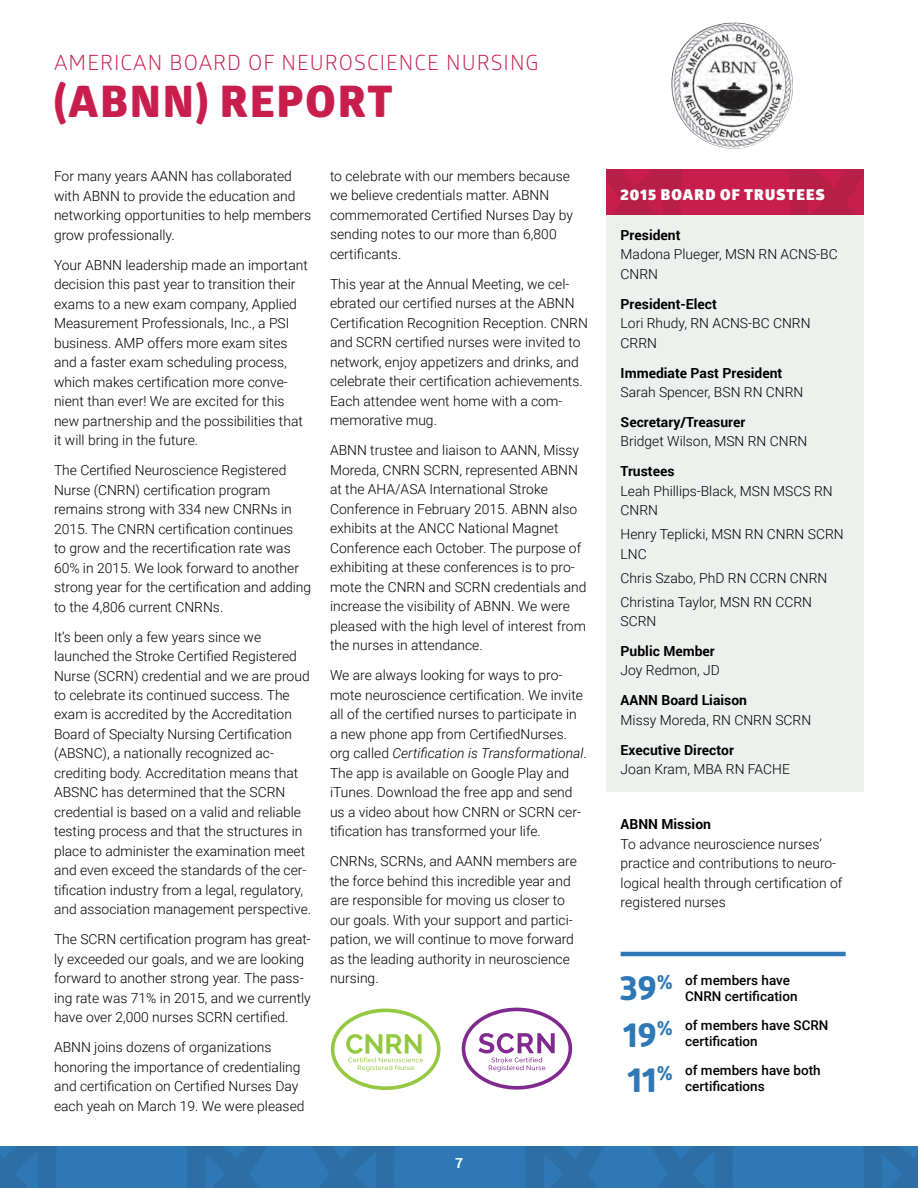
<style>
.page{position:relative;width:918px;height:1188px;background:#fff}
.page>*{position:absolute;margin:0;border:0;box-sizing:border-box;transform-origin:0 0}
.Headline_3{font:800 43.5px "Glober";letter-spacing:.05em;color:#c81e4d}
.A-body_noindent{font:700 34.5px "Globerx";color:#2e78b6}
.Headline_3-2{font:21px "Glober";letter-spacing:.05em;color:#c81e4d}
.Headline_4{font:900 15px "Glober";letter-spacing:.08em;color:#fff}
.A-body_noindent-2{font:300 13.8px/19.5px "Roboto";color:#000}
.A-body_head1{font:700 13.8px "Roboto";color:#000}
.t1{font:700 13.8px "Roboto";color:#fff}
.A-body_noindent-3{font:500 13.5px/16.5px "Roboto";color:#000}
.s1{font-style:italic}
</style>
<div class="page">
<svg style="left:0;top:1146px;width:918px;height:42px;background:#2d74b0"></svg>
<img style="left:694px;top:22px;width:38px;height:13px">
<div style="left:606px;top:195px;width:258px;height:597px;background:#edf1ee"></div>
<svg style="left:606px;top:169px;width:258px;height:46px;background:#c01e4a"></svg>
<svg style="left:331px;top:1009px;width:110px;height:81px"></svg>
<svg style="left:462px;top:1008px;width:110px;height:82px"></svg>
<hr style="left:621px;top:952px;width:225px;height:4px;background:#2e78b6">
<p class="Headline_3-2" style="left:54px;top:48px;width:486px">AMERICAN BOARD OF NEUROSCIENCE NURSING</p>
<p class="Headline_3" style="left:54px;top:69px;width:340px">(ABNN) REPORT</p>
<p class="A-body_noindent-2" style="left:54px;top:166px;width:259px">For many years AANN has collaborated with ABNN to provide the education and networking opportunities to help members grow professionally.</p>
<p class="A-body_noindent-2" style="left:54px;top:254px;width:255px">Your ABNN leadership made an important decision this past year to transition their exams to a new exam company, Applied Measurement Professionals, Inc., a PSI business. AMP offers more exam sites and a faster exam scheduling process, which makes certification more conve&shy;nient than ever! We are excited for this new partnership and the possibilities that it will bring in the future.</p>
<p class="A-body_noindent-2" style="left:54px;top:460px;width:259px">The Certified Neuroscience Registered Nurse (CNRN) certification program remains strong with 334 new CNRNs in 2015. The CNRN certification continues<br>to grow and the recertification rate was 60% in 2015. We look forward to another strong year for the certification and adding to the 4,806 current CNRNs.</p>
<p class="A-body_noindent-2" style="left:54px;top:626px;width:259px">It’s been only a few years since we launched the Stroke Certified Registered Nurse (SCRN) credential and we are proud to celebrate its continued success. The exam is accredited by the Accreditation Board of Specialty Nursing Certification (ABSNC), a nationally recognized ac&shy;crediting body. Accreditation means that ABSNC has determined that the SCRN credential is based on a valid and reliable testing process and that the structures in place to administer the examination meet and even exceed the standards of the cer&shy;tification industry from a legal, regulatory, and association management perspective.</p>
<p class="A-body_noindent-2" style="left:54px;top:929px;width:258px">The SCRN certification program has great&shy;ly exceeded our goals, and we are looking forward to another strong year. The pass&shy;ing rate was 71% in 2015, and we currently have over 2,000 nurses SCRN certified.</p>
<p class="A-body_noindent-2" style="left:54px;top:1037px;width:252px">ABNN joins dozens of organizations honoring the importance of credentialing and certification on Certified Nurses Day each yeah on March 19. We were pleased</p>
<p class="A-body_noindent-2" style="left:330px;top:166px;width:245px">to celebrate with our members because we believe credentials matter. ABNN commemorated Certified Nurses Day by sending notes to our more than 6,800 certificants.</p>
<p class="A-body_noindent-2" style="left:330px;top:274px;width:259px">This year at the Annual Meeting, we cel&shy;ebrated our certified nurses at the ABNN Certification Recognition Reception. CNRN and SCRN certified nurses were invited to network, enjoy appetizers and drinks, and celebrate their certification achievements.<br>Each attendee went home with a com&shy;memorative mug.</p>
<p class="A-body_noindent-2" style="left:330px;top:440px;width:258px">ABNN trustee and liaison to AANN, Missy Moreda, CNRN SCRN, represented ABNN at the AHA/ASA International Stroke Conference in February 2015. ABNN also exhibits at the ANCC National Magnet Conference each October. The purpose of exhibiting at these conferences is to pro&shy;mote the CNRN and SCRN credentials and increase the visibility of ABNN. We were pleased with the high level of interest from the nurses in attendance.</p>
<p class="A-body_noindent-2" style="left:330px;top:665px;width:258px">We are always looking for ways to pro&shy;mote neuroscience certification. We invite all of the certified nurses to participate in a new phone app from CertifiedNurses. org called <span class="s1">Certification is Transformational</span>.<br>The app is available on Google Play and iTunes. Download the free app and send us a video about how CNRN or SCRN cer&shy;tification has transformed your life.</p>
<p class="A-body_noindent-2" style="left:330px;top:851px;width:248px">CNRNs, SCRNs, and AANN members are the force behind this incredible year and are responsible for moving us closer to our goals. With your support and partici&shy;pation, we will continue to move forward as the leading authority in neuroscience nursing.</p>
<p class="t1" style="left:455px;top:1154px;width:9px">7</p>
<p class="Headline_4" style="left:621px;top:183px;width:206px">2015 BOARD OF TRUSTEES</p>
<p class="A-body_head1" style="left:621px;top:225px;width:61px">President</p>
<p class="A-body_noindent-2" style="left:621px;top:244px;width:219px">Madona Plueger, MSN RN ACNS-BC<br>CNRN</p>
<p class="A-body_head1" style="left:621px;top:294px;width:98px">President-Elect</p>
<p class="A-body_noindent-2" style="left:621px;top:313px;width:191px">Lori Rhudy, RN ACNS-BC CNRN<br>CRRN</p>
<p class="A-body_head1" style="left:621px;top:363px;width:163px">Immediate Past President</p>
<p class="A-body_noindent-2" style="left:621px;top:382px;width:184px">Sarah Spencer, BSN RN CNRN</p>
<p class="A-body_head1" style="left:621px;top:412px;width:126px">Secretary/Treasurer</p>
<p class="A-body_noindent-2" style="left:621px;top:431px;width:188px">Bridget Wilson, MSN RN CNRN</p>
<p class="A-body_head1" style="left:621px;top:462px;width:55px">Trustees</p>
<p class="A-body_noindent-2" style="left:621px;top:480px;width:214px">Leah Phillips-Black, MSN MSCS RN<br>CNRN</p>
<p class="A-body_noindent-2" style="left:621px;top:524px;width:225px">Henry Teplicki, MSN RN CNRN SCRN<br>LNC</p>
<p class="A-body_noindent-2" style="left:621px;top:567px;width:208px">Chris Szabo, PhD RN CCRN CNRN</p>
<p class="A-body_noindent-2" style="left:621px;top:591px;width:193px">Christina Taylor, MSN RN CCRN<br>SCRN</p>
<p class="A-body_head1" style="left:621px;top:641px;width:96px">Public Member</p>
<p class="A-body_noindent-2" style="left:621px;top:660px;width:101px">Joy Redmon, JD</p>
<p class="A-body_head1" style="left:621px;top:691px;width:128px">AANN Board Liaison</p>
<p class="A-body_noindent-2" style="left:621px;top:710px;width:192px">Missy Moreda, RN CNRN SCRN</p>
<p class="A-body_head1" style="left:621px;top:740px;width:115px">Executive Director</p>
<p class="A-body_noindent-2" style="left:621px;top:759px;width:171px">Joan Kram, MBA RN FACHE</p>
<p class="A-body_head1" style="left:621px;top:814px;width:92px">ABNN Mission</p>
<p class="A-body_noindent-2" style="left:621px;top:833px;width:223px">To advance neuroscience nurses’ practice and contributions to neuro&shy;logical health through certification of registered nurses</p>
<p class="A-body_noindent" style="left:620px;top:963px;width:54px">39<sup>%</sup></p>
<p class="A-body_noindent" style="left:623px;top:1010px;width:51px">19<sup>%</sup></p>
<p class="A-body_noindent" style="left:627px;top:1055px;width:47px">11<sup>%</sup></p>
<p class="A-body_noindent-3" style="left:685px;top:971px;width:114px">of members have<br>CNRN certification</p>
<p class="A-body_noindent-3" style="left:685px;top:1016px;width:145px">of members have SCRN certification</p>
<p class="A-body_noindent-3" style="left:685px;top:1061px;width:137px">of members have both certifications</p>
</div>
